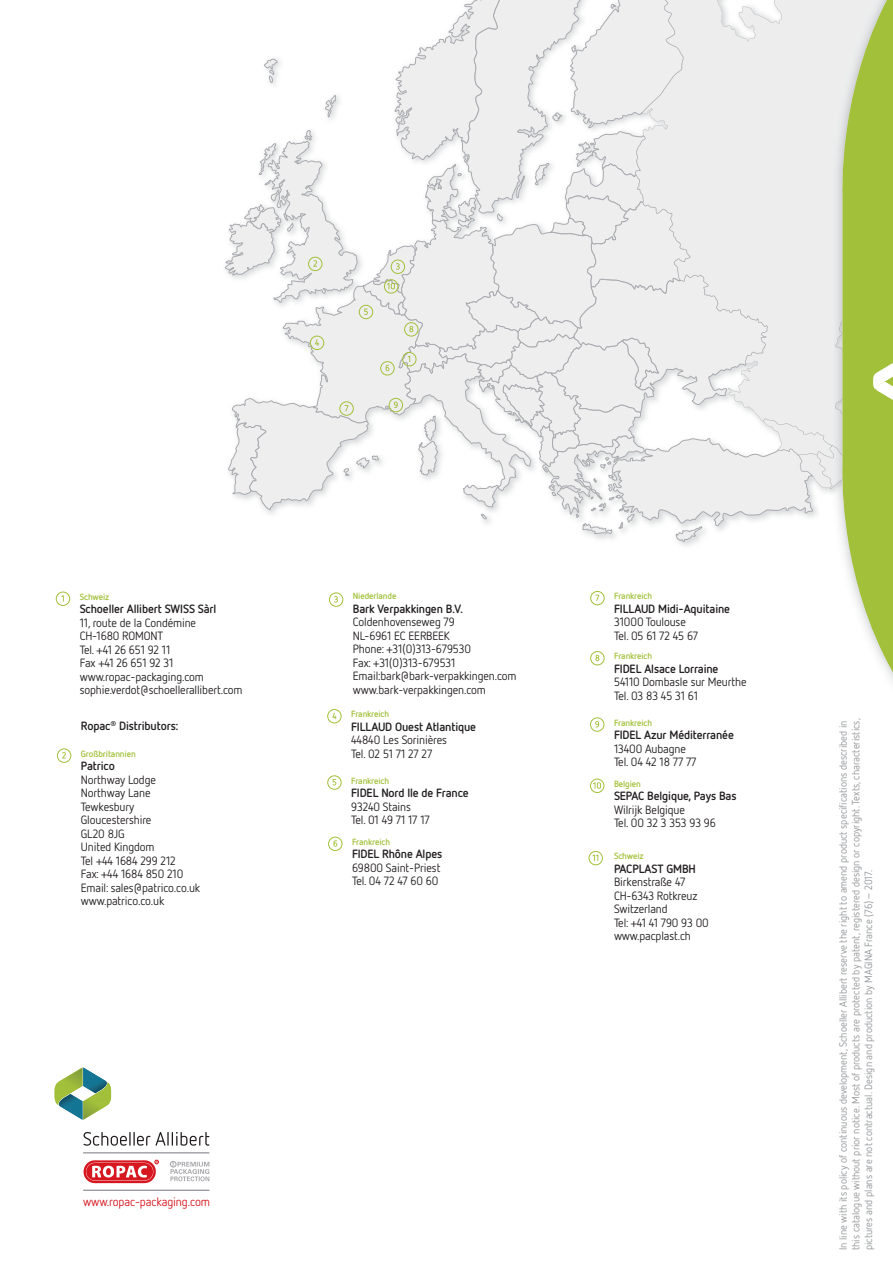
<style>
.page{position:relative;width:893px;height:1263px;background:#fff}
.page>*{position:absolute;margin:0;border:0;box-sizing:border-box;transform-origin:0 0}
.t1{font:12.3px "Netto OT";letter-spacing:-.01em;color:#d71720}
.t2{font:12px/13.5px "Netto OT";letter-spacing:-.01em;color:#231f20}
.t3{font:700 12px "Netto OT";letter-spacing:-.01em;color:#231f20}
.t4{font:10.5px/12.6px "Netto OT";color:#939598}
.t5{font:700 9px "Netto OT";letter-spacing:-.01em;color:#a2c03a}
.t6{font:700 2.85px "Helvetica Neue";color:#d71720}
</style>
<div class="page">
<svg style="left:842px;top:542px;width:51px;height:140px"></svg>
<svg style="left:224px;top:0;width:669px;height:542px"></svg>
<hr style="left:83px;top:1190px;width:126px;height:1px;background:#74777c">
<hr style="left:83px;top:1152px;width:126px;height:1px;background:#74777c">
<svg style="left:59px;top:1067px;width:52px;height:53px"></svg>
<img style="left:55px;top:1067px;width:27px;height:38px">
<div style="left:170px;top:1161px;width:7px;height:6px;border:1px solid #a5a6a9;border-radius:50%"></div>
<svg style="left:170px;top:1162px;width:39px;height:19px"></svg>
<svg style="left:156px;top:1132px;width:53px;height:14px"></svg>
<svg style="left:84px;top:1132px;width:66px;height:14px"></svg>
<svg style="left:83px;top:1160px;width:76px;height:23px"></svg>
<div style="left:56px;top:592px;width:14px;height:14px;border:1px solid #a2c03a;border-radius:50%"></div>
<svg style="left:61px;top:595px;width:3px;height:7px"></svg>
<div style="left:57px;top:748px;width:14px;height:15px;border:1px solid #a2c03a;border-radius:50%"></div>
<svg style="left:62px;top:752px;width:4px;height:6px"></svg>
<div style="left:329px;top:592px;width:14px;height:15px;border:1px solid #a2c03a;border-radius:50%"></div>
<svg style="left:334px;top:596px;width:4px;height:7px"></svg>
<div style="left:327px;top:709px;width:14px;height:14px;border:1px solid #a2c03a;border-radius:50%"></div>
<svg style="left:332px;top:713px;width:5px;height:6px"></svg>
<div style="left:327px;top:775px;width:14px;height:15px;border:1px solid #a2c03a;border-radius:50%"></div>
<svg style="left:333px;top:779px;width:3px;height:6px"></svg>
<div style="left:328px;top:837px;width:14px;height:14px;border:1px solid #a2c03a;border-radius:50%"></div>
<svg style="left:333px;top:840px;width:4px;height:7px"></svg>
<div style="left:590px;top:591px;width:14px;height:14px;border:1px solid #a2c03a;border-radius:50%"></div>
<svg style="left:595px;top:595px;width:4px;height:6px"></svg>
<div style="left:589px;top:851px;width:14px;height:14px;border:1px solid #a2c03a;border-radius:50%"></div>
<svg style="left:592px;top:854px;width:6px;height:7px"></svg>
<div style="left:590px;top:651px;width:14px;height:14px;border:1px solid #a2c03a;border-radius:50%"></div>
<svg style="left:595px;top:655px;width:4px;height:6px"></svg>
<div style="left:590px;top:717px;width:14px;height:15px;border:1px solid #a2c03a;border-radius:50%"></div>
<svg style="left:595px;top:721px;width:4px;height:6px"></svg>
<div style="left:590px;top:779px;width:14px;height:14px;border:1px solid #a2c03a;border-radius:50%"></div>
<svg style="left:593px;top:782px;width:8px;height:7px"></svg>
<p class="t5" style="left:614px;top:590px;width:40px">Frankreich</p>
<p class="t3" style="left:614px;top:601px;width:117px">FILLAUD Midi-Aquitaine</p>
<p class="t2" style="left:614px;top:615px;width:86px">31000 Toulouse<br>Tel. 05 61 72 45 67</p>
<p class="t5" style="left:614px;top:650px;width:40px">Frankreich</p>
<p class="t3" style="left:614px;top:661px;width:106px">FIDEL Alsace Lorraine</p>
<p class="t2" style="left:614px;top:675px;width:134px">54110 Dombasle sur Meurthe<br>Tel. 03 83 45 31 61</p>
<p class="t5" style="left:614px;top:717px;width:40px">Frankreich</p>
<p class="t3" style="left:614px;top:727px;width:121px">FIDEL Azur Méditerranée</p>
<p class="t2" style="left:614px;top:741px;width:84px">13400 Aubagne<br>Tel. 04 42 18 77 77</p>
<p class="t5" style="left:614px;top:778px;width:28px">Belgien</p>
<p class="t3" style="left:614px;top:788px;width:124px">SEPAC Belgique, Pays Bas</p>
<p class="t2" style="left:614px;top:802px;width:103px">Wilrijk Belgique<br>Tel. 00 32 3 353 93 96</p>
<p class="t5" style="left:614px;top:850px;width:31px">Schweiz</p>
<p class="t3" style="left:614px;top:861px;width:83px">PACPLAST GMBH</p>
<p class="t2" style="left:614px;top:875px;width:96px">Birkenstraße 47<br>CH-6343 Rotkreuz<br>Switzerland<br>Tel: +41 41 790 93 00 www.pacplast.ch</p>
<p class="t5" style="left:353px;top:590px;width:45px">Niederlande</p>
<p class="t3" style="left:353px;top:601px;width:111px">Bark Verpakkingen B.V.</p>
<p class="t2" style="left:353px;top:615px;width:165px">Coldenhovenseweg 79<br>NL-6961 EC EERBEEK<br>Phone: +31(0)313-679530<br>Fax: +31(0)313-679531<br>Email:bark@bark-verpakkingen.com www.bark-verpakkingen.com</p>
<p class="t5" style="left:351px;top:708px;width:40px">Frankreich</p>
<p class="t3" style="left:351px;top:719px;width:127px">FILLAUD Ouest Atlantique</p>
<p class="t2" style="left:351px;top:733px;width:97px">44840 Les Sorinières<br>Tel. 02 51 71 27 27</p>
<p class="t5" style="left:351px;top:775px;width:40px">Frankreich</p>
<p class="t3" style="left:351px;top:785px;width:119px">FIDEL Nord Ile de France</p>
<p class="t2" style="left:351px;top:799px;width:80px">93240 Stains<br>Tel. 01 49 71 17 17</p>
<p class="t5" style="left:352px;top:836px;width:40px">Frankreich</p>
<p class="t3" style="left:352px;top:846px;width:92px">FIDEL Rhône Alpes</p>
<p class="t2" style="left:352px;top:860px;width:90px">69800 Saint-Priest<br>Tel. 04 72 47 60 60</p>
<p class="t5" style="left:80px;top:591px;width:31px">Schweiz</p>
<p class="t3" style="left:80px;top:601px;width:138px">Schoeller Allibert SWISS Sàrl</p>
<p class="t2" style="left:80px;top:615px;width:164px">11, route de la Condémine<br>CH-1680 ROMONT<br>Tel. +41 26 651 92 11<br>Fax +41 26 651 92 31 www.ropac-packaging.com sophie.verdot@schoellerallibert.com</p>
<p class="t3" style="left:81px;top:718px;width:99px">Ropac<sup>®</sup> Distributors:</p>
<p class="t4" style="left:837px;top:1250px;width:534px;rotate:-90deg">In line with its policy of continuous development, Schoeller Allibert reserve the right to amend product specifications described in this catalogue without prior notice. Most of products are protected by patent, registered design or copyright. Texts, characteristics, pictures and plans are not contractual. Design and production by MAGINA France (76) – 2017.</p>
<p class="t5" style="left:81px;top:748px;width:56px">Großbritannien</p>
<p class="t3" style="left:81px;top:758px;width:36px">Patrico</p>
<p class="t2" style="left:81px;top:772px;width:121px">Northway Lodge<br>Northway Lane<br>Tewkesbury<br>Gloucestershire<br>GL20 8JG<br>United Kingdom<br>Tel +44 1684 299 212<br>Fax: +44 1684 850 210<br>Email: sales@patrico.co.uk www.patrico.co.uk</p>
<p class="t6" style="left:156px;top:1160px;width:4px">R</p>
<p class="t1" style="left:83px;top:1194px;width:129px">www.ropac-packaging.com</p>
</div>
